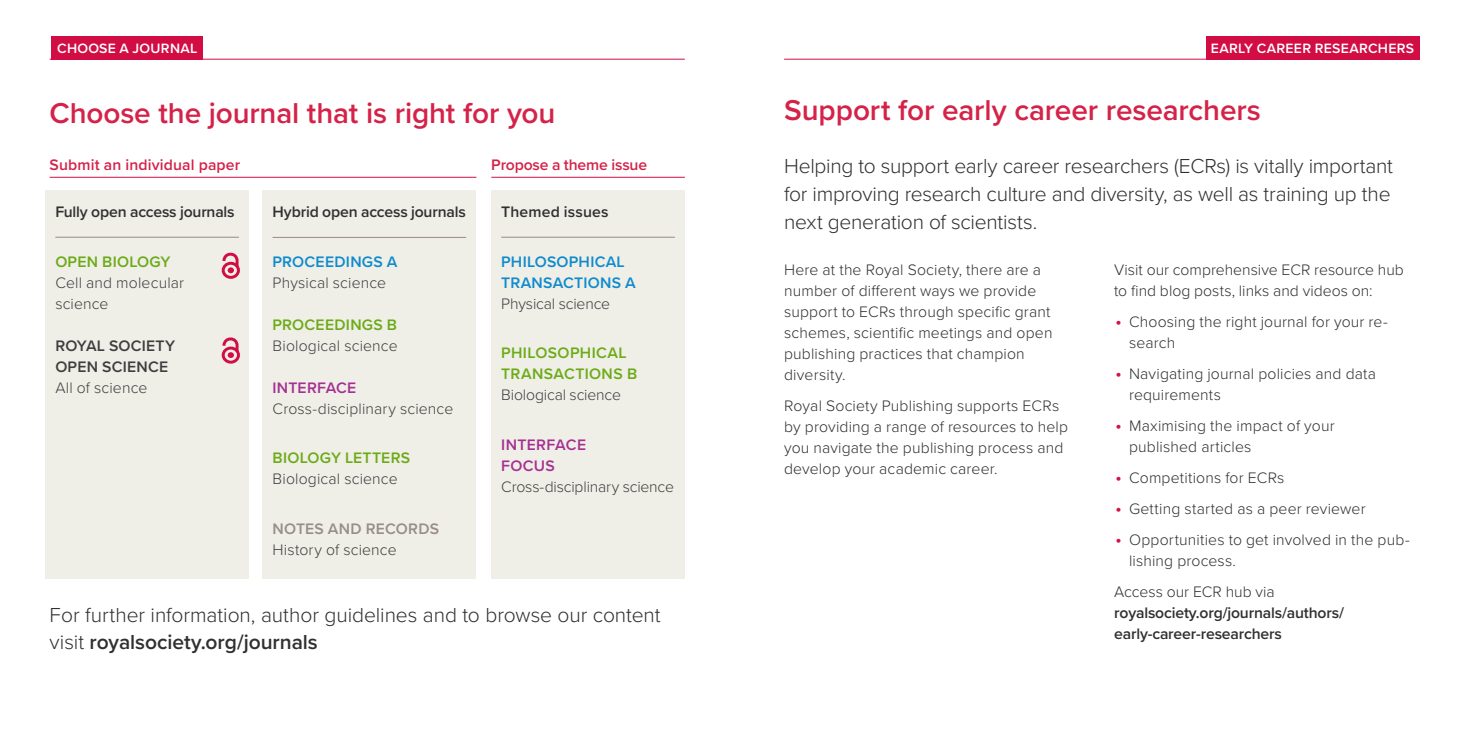
<style>
.page{position:relative;width:1469px;height:735px;background:#fff}
.page>*{position:absolute;margin:0;border:0;box-sizing:border-box;transform-origin:0 0}
.Body_Copy{font:600 29.75px "Proxima Nova";letter-spacing:-.005em;color:#d52249}
.intro{font:300 21px/28px "Proxima Nova";letter-spacing:-.015em;color:#312f30;text-align:justify}
.Body_Copy-2{font:300 21px/26.2px "Proxima Nova";letter-spacing:-.005em;color:#312f30}
.Body_copy{font:300 15.75px/21px "Proxima Nova";letter-spacing:.01em;color:#312f30}
.Body_Copy-3{font:300 15.75px/21px "Proxima Nova";letter-spacing:.01em;color:#3e3e3f}
.Body_copy-2{font:600 15.75px/21px "Proxima Nova";letter-spacing:-.01em;color:#312f30}
.Body_Copy-4{font:600 15.75px "Proxima Nova";letter-spacing:-.01em;color:#312f30}
.Body_Copy-5{font:600 15.75px/21px "Proxima Nova";letter-spacing:.025em;color:#6cab17}
.Body_Copy-6{font:600 15.75px/21px "Proxima Nova";letter-spacing:.015em;color:#0d8bcd}
.Body_Copy-7{font:300 15.75px/21px "Proxima Nova";letter-spacing:-.01em;color:#3e3e3f}
.Body_Copy-8{font:600 15.75px/21px "Proxima Nova";letter-spacing:.015em;color:#3e3e3f}
.Body_Copy-9{font:600 15.75px "Proxima Nova";letter-spacing:.01em;color:#d52249}
.Body_Copy-10{font:600 15.75px "Proxima Nova";letter-spacing:-.01em;color:#d52249}
.Body_Copy-11{font:600 15.75px "Proxima Nova";letter-spacing:.01em;color:#312f30}
.Body_Copy-12{font:600 14px "Proxima Nova";letter-spacing:.02em;color:#fff}
.s1{font-weight:600;color:#6cab17}
.s2{font-weight:300}
.s3{font-weight:600;color:#0d8bcd}
.s4{font-weight:600;color:#a53092}
.s5{font-weight:600;color:#988d89}
.s6{font-weight:300;color:#3e3e3f}
.s7{font-weight:600}
.s8{font-weight:600;font-size:17.5px;color:#d31245}
</style>
<div class="page">
<div style="left:51px;top:36px;width:151px;height:23px;background:#d20d44"></div>
<hr style="left:50px;top:59px;width:635px;height:1px;background:#d20d44">
<hr style="left:50px;top:177px;width:426px;height:1px;background:#d20d44">
<hr style="left:491px;top:177px;width:194px;height:1px;background:#d20d44">
<div style="left:45px;top:190px;width:204px;height:388px;background:#efeee7"></div>
<hr style="left:55px;top:237px;width:184px;height:1px;background:#978c87">
<div style="left:263px;top:190px;width:213px;height:388px;background:#efeee7"></div>
<hr style="left:272px;top:237px;width:194px;height:1px;background:#978c87">
<div style="left:491px;top:190px;width:194px;height:388px;background:#efeee7"></div>
<hr style="left:501px;top:237px;width:174px;height:1px;background:#978c87">
<svg style="left:222px;top:252px;width:18px;height:27px"></svg>
<svg style="left:222px;top:337px;width:18px;height:26px"></svg>
<div style="left:1205px;top:36px;width:214px;height:23px;background:#d20d44"></div>
<hr style="left:784px;top:59px;width:635px;height:1px;background:#d20d44">
<p class="Body_Copy-12" style="left:57px;top:38px;width:142px">CHOOSE A JOURNAL</p>
<p class="Body_Copy" style="left:50px;top:91px;width:507px">Choose the journal that is right for you</p>
<p class="Body_Copy-9" style="left:50px;top:153px;width:192px">Submit an individual paper</p>
<p class="Body_Copy-10" style="left:491px;top:153px;width:157px">Propose a theme issue</p>
<p class="Body_Copy-4" style="left:55px;top:200px;width:181px">Fully open access journals</p>
<p class="Body_Copy-3" style="left:55px;top:250px;width:130px"><span class="s1">OPEN BIOLOGY<br></span>Cell and molecular science</p>
<p class="Body_Copy-8" style="left:55px;top:334px;width:121px">ROYAL SOCIETY<br>OPEN SCIENCE<br><span class="s2">All of science</span></p>
<p class="Body_Copy-4" style="left:272px;top:200px;width:195px">Hybrid open access journals</p>
<p class="Body_Copy-3" style="left:272px;top:250px;width:126px"><span class="s3">PROCEEDINGS A<br></span>Physical science</p>
<p class="Body_Copy-3" style="left:272px;top:313px;width:127px"><span class="s1">PROCEEDINGS B<br></span>Biological science</p>
<p class="Body_Copy-3" style="left:272px;top:376px;width:182px"><span class="s4">INTERFACE<br></span>Cross-disciplinary science</p>
<p class="Body_Copy-3" style="left:272px;top:446px;width:139px"><span class="s1">BIOLOGY LETTERS<br></span>Biological science</p>
<p class="Body_Copy-3" style="left:272px;top:517px;width:168px"><span class="s5">NOTES AND RECORDS<br></span>History of science</p>
<p class="Body_Copy-11" style="left:501px;top:200px;width:109px">Themed issues</p>
<p class="Body_Copy-6" style="left:501px;top:250px;width:136px">PHILOSOPHICAL<br>TRANSACTIONS A<br><span class="s6">Physical science</span></p>
<p class="Body_Copy-5" style="left:501px;top:342px;width:138px">PHILOSOPHICAL<br>TRANSACTIONS B<br><span class="s6">Biological science</span></p>
<p class="Body_Copy-7" style="left:501px;top:433px;width:174px"><span class="s4">INTERFACE<br>FOCUS<br></span>Cross-disciplinary science</p>
<p class="Body_Copy-2" style="left:50px;top:600px;width:612px">For further information, author guidelines and to browse our content visit <span class="s7">royalsociety.org/journals</span></p>
<p class="Body_Copy-12" style="left:1210px;top:38px;width:205px">EARLY CAREER RESEARCHERS</p>
<p class="Body_Copy" style="left:784px;top:88px;width:478px">Support for early career researchers</p>
<p class="intro" style="left:784px;top:151px;width:610px">Helping to support early career researchers (ECRs) is vitally important for improving research culture and diversity, as well as training up the next generation of scientists.</p>
<p class="Body_copy" style="left:784px;top:258px;width:270px">Here at the Royal Society, there are a number of different ways we provide support to ECRs through specific grant schemes, scientific meetings and open publishing practices that champion diversity.</p>
<p class="Body_copy" style="left:784px;top:394px;width:285px">Royal Society Publishing supports ECRs by providing a range of resources to help you navigate the publishing process and develop your academic career.</p>
<p class="Body_copy" style="left:1114px;top:258px;width:291px">Visit our comprehensive ECR resource hub to find blog posts, links and videos on:</p>
<p class="Body_copy" style="left:1129px;top:310px;width:260px;text-indent:-14px"><span class="s8">•</span> Choosing the right journal for your re&shy;search</p>
<p class="Body_copy" style="left:1129px;top:362px;width:248px;text-indent:-14px"><span class="s8">•</span> Navigating journal policies and data requirements</p>
<p class="Body_copy" style="left:1129px;top:414px;width:207px;text-indent:-14px"><span class="s8">•</span> Maximising the impact of your published articles</p>
<p class="Body_copy" style="left:1115px;top:466px;width:171px"><span class="s8">•</span> Competitions for ECRs</p>
<p class="Body_copy" style="left:1115px;top:497px;width:252px"><span class="s8">•</span> Getting started as a peer reviewer</p>
<p class="Body_copy" style="left:1129px;top:528px;width:282px;text-indent:-14px"><span class="s8">•</span> Opportunities to get involved in the pub&shy;lishing process.</p>
<p class="Body_copy-2" style="left:1114px;top:580px;width:231px"><span class="s2">Access our ECR hub via </span>royalsociety.org/journals/authors/ early-career-researchers</p>
</div>
